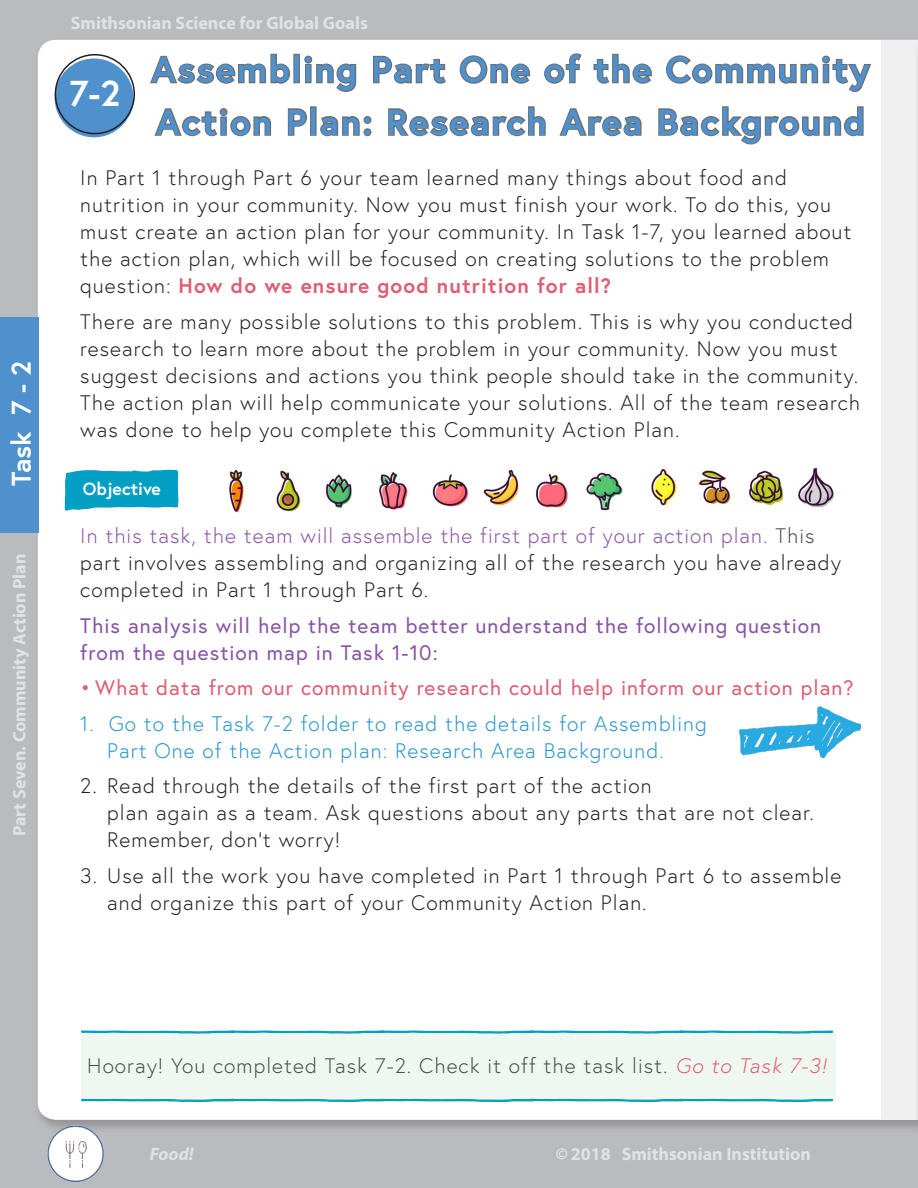
<style>
.page{position:relative;width:918px;height:1188px;background:#babbbe}
.page>*{position:absolute;margin:0;border:0;box-sizing:border-box;transform-origin:0 0}
.SECTION_pull_out_quo{font:700 36px/52.5px "Europa";letter-spacing:.05em;color:#4f91cd}
.t1{font:700 36px "Europa";color:#fff}
.t2{font:700 27px "Europa";color:#fff}
.SECTION_pull_out_quo-2{font:300 21px/27px "Europa";letter-spacing:.05em;color:#231f20}
.t3{font:300 21px/27px "Europa";letter-spacing:.05em;color:#2694ce}
.SECTION_pull_out_quo-3{font:21px/27px "Europa";letter-spacing:.05em;color:#8a53a5}
.t4{font:21px "Europa";letter-spacing:.05em;color:#df5e73}
.SECTION_pull_out_quo-4{font:300 21px "Europa";letter-spacing:.05em;color:#4b4c4d}
.t5{font:700 18px "Myriad Pro";color:#e1e2e4}
.t6{font:italic 700 18px "Myriad Pro";color:#e1e2e4}
.t7{font:700 17.7px "Europa";color:#fff}
.s1{font-weight:700;color:#df5e73}
.s2{color:#8a53a5}
.s3{color:#4b4c4d}
.s4{font-style:italic;color:#df5e73}
.s5{font-style:italic}
</style>
<div class="page">
<div style="left:38px;top:40px;width:844px;height:1080px;background:#fff"></div>
<div style="left:882px;top:40px;width:36px;height:1080px;background:#f0f0f1"></div>
<div style="left:913px;top:37px;width:5px;height:1097px;background:#ececed"></div>
<hr style="left:917px;top:40px;width:1px;height:1080px;background:#f0f0f1">
<div style="left:0;top:317px;width:39px;height:216px;background:#4f91cd"></div>
<img style="left:38px;top:1118px;width:84px;height:64px">
<svg style="left:149px;top:53px;width:142px;height:35px;background:#d3d3d4"></svg>
<div style="left:293px;top:54px;width:7px;height:29px;border:2px solid #6c6d70"></div>
<svg style="left:303px;top:54px;width:54px;height:40px;background:#d2d2d3"></svg>
<svg style="left:372px;top:55px;width:75px;height:37px;background:#d5d6d6"></svg>
<svg style="left:459px;top:54px;width:72px;height:34px;background:#d2d2d3"></svg>
<svg style="left:543px;top:52px;width:39px;height:33px"></svg>
<svg style="left:592px;top:53px;width:61px;height:39px;background:#d6d7d7"></svg>
<svg style="left:665px;top:54px;width:208px;height:39px;background:#dadadb"></svg>
<svg style="left:153px;top:107px;width:119px;height:37px;background:#d8d8d9"></svg>
<svg style="left:287px;top:107px;width:21px;height:30px"></svg>
<div style="left:310px;top:106px;width:7px;height:30px;border:2px solid #6c6d70"></div>
<svg style="left:319px;top:115px;width:54px;height:22px"></svg>
<svg style="left:387px;top:105px;width:160px;height:35px;background:#d1d1d2"></svg>
<svg style="left:558px;top:107px;width:85px;height:33px;background:#d1d2d3"></svg>
<svg style="left:657px;top:105px;width:208px;height:42px;background:#d8d8d9"></svg>
<div style="left:55px;top:58px;width:79px;height:79px;background:#4f91cd;border-radius:50%"></div>
<div style="left:55px;top:54px;width:80px;height:80px;border:2px solid #231f20;border-radius:50%"></div>
<svg style="left:65px;top:470px;width:113px;height:41px;background:#19a8c8"></svg>
<img style="left:740px;top:707px;width:121px;height:51px">
<img style="left:209px;top:468px;width:206px;height:45px">
<img style="left:415px;top:465px;width:215px;height:48px">
<img style="left:630px;top:459px;width:230px;height:54px">
<div style="left:82px;top:1032px;width:754px;height:69px;background:#eef7f0"></div>
<svg style="left:80px;top:1030px;width:754px;height:4px"></svg>
<svg style="left:80px;top:1098px;width:754px;height:5px"></svg>
<p class="t2" style="left:3px;top:486px;width:126px;rotate:-90deg">Task 7 - 2</p>
<p class="t5" style="left:8px;top:836px;width:284px;rotate:-90deg">Part Seven. Community Action Plan</p>
<p class="t5" style="left:71px;top:11px;width:299px">Smithsonian Science for Global Goals</p>
<p class="SECTION_pull_out_quo" style="left:151px;top:42px;width:720px">Assembling Part One of the Community<br>Action Plan: Research Area Background</p>
<p class="SECTION_pull_out_quo-2" style="left:80px;top:164px;width:773px">In Part 1 through Part 6 your team learned many things about food and nutrition in your community. Now you must finish your work. To do this, you must create an action plan for your community. In Task 1-7, you learned about the action plan, which will be focused on creating solutions to the problem question: <span class="s1">How do we ensure good nutrition for all?</span></p>
<p class="SECTION_pull_out_quo-2" style="left:80px;top:308px;width:781px">There are many possible solutions to this problem. This is why you conducted research to learn more about the problem in your community. Now you must suggest decisions and actions you think people should take in the community.<br>The action plan will help communicate your solutions. All of the team research was done to help you complete this Community Action Plan.</p>
<p class="t1" style="left:70px;top:68px;width:52px">7-2</p>
<p class="t7" style="left:83px;top:477px;width:80px">Objective</p>
<p class="SECTION_pull_out_quo-2" style="left:80px;top:522px;width:762px"><span class="s2">In this task, the team will assemble the first part of your action plan.</span> <span class="s3">This </span>part involves assembling and organizing all of the research you have already completed in Part 1 through Part 6.</p>
<p class="SECTION_pull_out_quo-3" style="left:80px;top:612px;width:742px">This analysis will help the team better understand the following question from the question map in Task 1-10:</p>
<p class="t4" style="left:80px;top:675px;width:775px">• What data from our community research could help inform our action plan?</p>
<p class="t3" style="left:107px;top:710px;width:601px;text-indent:-27px">1. Go to the Task 7-2 folder to read the details for Assembling<br>Part One of the Action plan: Research Area Background.</p>
<p class="SECTION_pull_out_quo-2" style="left:107px;top:772px;width:708px;text-indent:-27px">2. Read through the details of the first part of the action<br>plan again as a team. Ask questions about any parts that are not clear.<br>Remember, don’t worry!</p>
<p class="SECTION_pull_out_quo-2" style="left:107px;top:862px;width:736px;text-indent:-27px">3. Use all the work you have completed in Part 1 through Part 6 to assemble and organize this part of your Community Action Plan.</p>
<p class="SECTION_pull_out_quo-4" style="left:87px;top:1053px;width:741px">Hooray! You completed Task 7-2. Check it off the task list. <span class="s4">Go to Task 7-3!</span></p>
<p class="t6" style="left:150px;top:1142px;width:45px">Food!</p>
<p class="t5" style="left:555px;top:1142px;width:257px"><span class="s5">©</span> 2018 Smithsonian Institution</p>
</div>
